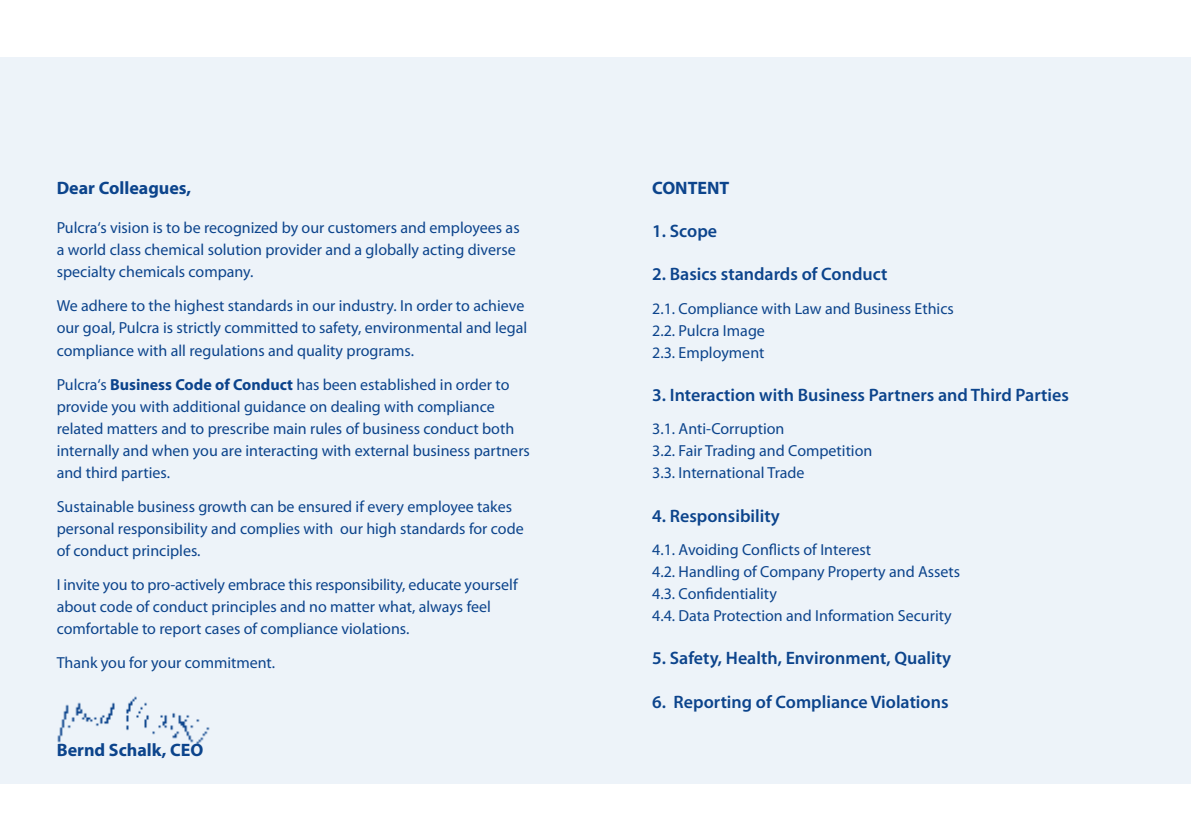
<style>
.page{position:relative;width:1191px;height:840px;background:#fff}
.page>*{position:absolute;margin:0;border:0;box-sizing:border-box;transform-origin:0 0}
.t1{font:600 18px "Myriad Pro";color:#0c448c}
.t2{font:700 18px "Myriad Pro";color:#0c448c}
.t3{font:16px/22px "Myriad Pro";color:#0c448c}
.s1{font-weight:700}
</style>
<div class="page">
<div style="left:0;top:57px;width:1191px;height:725px;background:#edf3f9"></div>
<img style="left:57px;top:696px;width:153px;height:49px">
<p class="t2" style="left:57px;top:176px;width:136px">Dear Colleagues,</p>
<p class="t3" style="left:57px;top:216px;width:464px">Pulcra‘s vision is to be recognized by our customers and employees as a world class chemical solution provider and a globally acting diverse specialty chemicals company.</p>
<p class="t3" style="left:57px;top:294px;width:472px">We adhere to the highest standards in our industry. In order to achieve our goal, Pulcra is strictly committed to safety, environmental and legal compliance with all regulations and quality programs.</p>
<p class="t3" style="left:57px;top:372px;width:475px">Pulcra‘s <span class="s1">Business Code of Conduct</span> has been established in order to provide you with additional guidance on dealing with compliance related matters and to prescribe main rules of business conduct both internally and when you are interacting with external business partners and third parties.</p>
<p class="t3" style="left:57px;top:494px;width:468px">Sustainable business growth can be ensured if every employee takes personal responsibility and complies with our high standards for code of conduct principles.</p>
<p class="t3" style="left:57px;top:572px;width:462px">I invite you to pro-actively embrace this responsibility, educate yourself about code of conduct principles and no matter what, always feel comfortable to report cases of compliance violations.</p>
<p class="t3" style="left:57px;top:650px;width:220px">Thank you for your commitment.</p>
<p class="t2" style="left:57px;top:737px;width:148px">Bernd Schalk, CEO</p>
<p class="t2" style="left:652px;top:176px;width:79px">CONTENT</p>
<p class="t1" style="left:652px;top:219px;width:66px">1. Scope</p>
<p class="t1" style="left:652px;top:262px;width:237px">2. Basics standards of Conduct</p>
<p class="t3" style="left:652px;top:297px;width:303px">2.1. Compliance with Law and Business Ethics</p>
<p class="t3" style="left:652px;top:319px;width:114px">2.2. Pulcra Image</p>
<p class="t3" style="left:652px;top:341px;width:114px">2.3. Employment</p>
<p class="t1" style="left:652px;top:383px;width:418px">3. Interaction with Business Partners and Third Parties</p>
<p class="t3" style="left:652px;top:417px;width:134px">3.1. Anti-Corruption</p>
<p class="t3" style="left:652px;top:439px;width:222px">3.2. Fair Trading and Competition</p>
<p class="t3" style="left:652px;top:461px;width:154px">3.3. International Trade</p>
<p class="t1" style="left:652px;top:503px;width:129px">4. Responsibility</p>
<p class="t3" style="left:652px;top:538px;width:220px">4.1. Avoiding Conflicts of Interest</p>
<p class="t3" style="left:652px;top:560px;width:309px">4.2. Handling of Company Property and Assets</p>
<p class="t3" style="left:652px;top:582px;width:301px">4.3. Confidentiality<br>4.4. Data Protection and Information Security</p>
<p class="t1" style="left:652px;top:646px;width:300px">5. Safety, Health, Environment, Quality</p>
<p class="t1" style="left:652px;top:689px;width:298px">6. Reporting of Compliance Violations</p>
</div>
